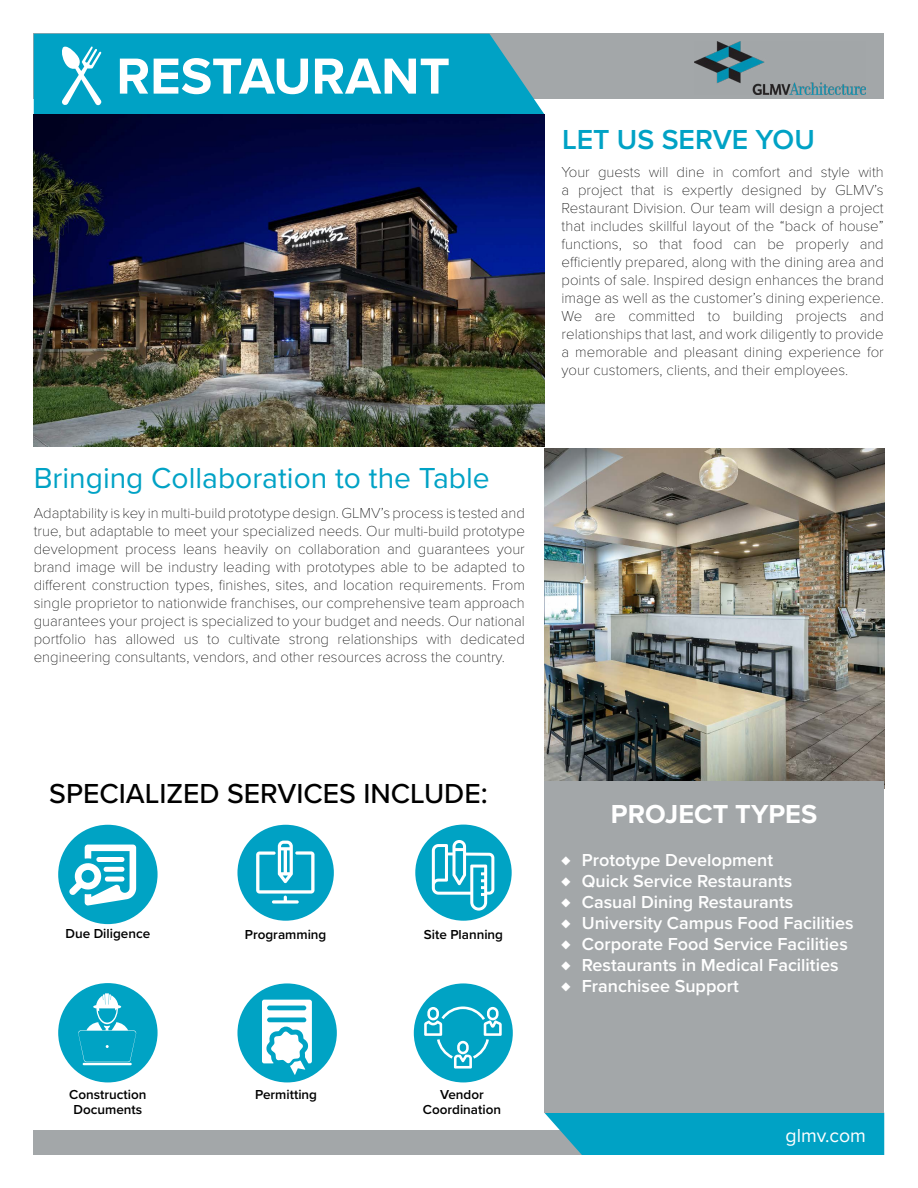
<style>
.page{position:relative;width:918px;height:1188px;background:#fff}
.page>*{position:absolute;margin:0;border:0;box-sizing:border-box;transform-origin:0 0}
.t1{font:700 52.5px "Proxima Nova";color:#fff}
.t2{font:30px "Proxima Nova";color:#00a2c5}
.t3{font:500 28.5px "Proxima Nova";color:#000}
.t4{font:600 28.5px "Proxima Nova";color:#00a2c5}
.t5{font:700 27px "Proxima Nova";color:#fff}
.t6{font:19.5px "Proxima Nova";color:#fff}
.t7{font:600 18px/21px "Proxima Nova";color:#fff}
.t8{font:100 15px/18px "Proxima Nova T";color:#000;text-align:justify}
.t9{font:600 13.5px/15px "Proxima Nova";color:#000;text-align:center}
.s1{font-size:30px}
</style>
<div class="page">
<div style="left:34px;top:34px;width:850px;height:65px;background:#a3a7a9"></div>
<img style="left:694px;top:41px;width:172px;height:53px">
<div style="left:34px;top:1130px;width:850px;height:25px;background:#a3a7a9"></div>
<div style="left:544px;top:1113px;width:340px;height:42px;background:#00a2c5"></div>
<img style="left:34px;top:114px;width:511px;height:333px">
<img style="left:544px;top:449px;width:340px;height:332px">
<div style="left:544px;top:781px;width:340px;height:332px;background:#a3a7a9"></div>
<svg style="left:34px;top:34px;width:510px;height:80px"></svg>
<div style="left:415px;top:825px;width:97px;height:96px;background:#00a3c4;border-radius:50%"></div>
<svg style="left:432px;top:840px;width:62px;height:71px"></svg>
<div style="left:237px;top:825px;width:97px;height:96px;background:#00a1c4;border-radius:50%"></div>
<svg style="left:256px;top:841px;width:59px;height:63px"></svg>
<div style="left:58px;top:825px;width:100px;height:99px;background:#00a3c4;border-radius:50%"></div>
<svg style="left:69px;top:845px;width:67px;height:61px"></svg>
<div style="left:58px;top:983px;width:100px;height:99px;background:#00a3c4;border-radius:50%"></div>
<hr style="left:83px;top:1063px;width:49px;height:2px;background:#fff">
<svg style="left:78px;top:993px;width:58px;height:69px"></svg>
<div style="left:237px;top:983px;width:100px;height:99px;background:#00a3c4;border-radius:50%"></div>
<svg style="left:262px;top:1000px;width:50px;height:75px"></svg>
<div style="left:414px;top:983px;width:99px;height:99px;background:#00a3c4;border-radius:50%"></div>
<svg style="left:424px;top:1007px;width:78px;height:62px"></svg>
<h1 class="t1" style="left:116px;top:37px;width:335px">RESTAURANT</h1>
<h2 class="t2" style="left:34px;top:456px;width:458px">Bringing Collaboration to the Table</h2>
<p class="t8" style="left:34px;top:504px;width:493px">Adaptability is key in multi-build prototype design. GLMV’s process is tested and true, but adaptable to meet your specialized needs. Our multi-build prototype development process leans heavily on collaboration and guarantees your brand image will be industry leading with prototypes able to be adapted to different construction types, finishes, sites, and location requirements. From single proprietor to nationwide franchises, our comprehensive team approach guarantees your project is specialized to your budget and needs. Our national portfolio has allowed us to cultivate strong relationships with dedicated engineering consultants, vendors, and other resources across the country.</p>
<h3 class="t4" style="left:562px;top:118px;width:254px">LET US SERVE YOU</h3>
<p class="t8" style="left:562px;top:162px;width:324px">Your guests will dine in comfort and style with a project that is expertly designed by GLMV’s Restaurant Division. Our team will design a project that includes skillful layout of the “back of house” functions, so that food can be properly and efficiently prepared, along with the dining area and points of sale. Inspired design enhances the brand image as well as the customer’s dining experience.<br>We are committed to building projects and relationships that last, and work diligently to provide a memorable and pleasant dining experience for your customers, clients, and their employees.</p>
<h3 class="t3" style="left:49px;top:772px;width:440px">SPECIALIZED SERVICES INCLUDE<span class="s1">:</span></h3>
<p class="t9" style="left:65px;top:926px;width:86px">Due Diligence</p>
<p class="t9" style="left:245px;top:926px;width:83px">Programming</p>
<p class="t9" style="left:424px;top:926px;width:81px">Site Planning</p>
<p class="t9" style="left:69px;top:1086px;width:79px">Construction<br>Documents</p>
<p class="t9" style="left:255px;top:1086px;width:64px">Permitting</p>
<p class="t9" style="left:423px;top:1086px;width:80px">Vendor<br>Coordination</p>
<h3 class="t5" style="left:611px;top:794px;width:208px">PROJECT TYPES</h3>
<p class="t7" style="left:562px;top:849px;width:294px">♦ Prototype Development<br>♦ Quick Service Restaurants<br>♦ Casual Dining Restaurants<br>♦ University Campus Food Facilities ♦ Corporate Food Service Facilities ♦ Restaurants in Medical Facilities<br>♦ Franchisee Support</p>
<h3 class="t6" style="left:786px;top:1121px;width:82px">glmv.com</h3>
</div>
